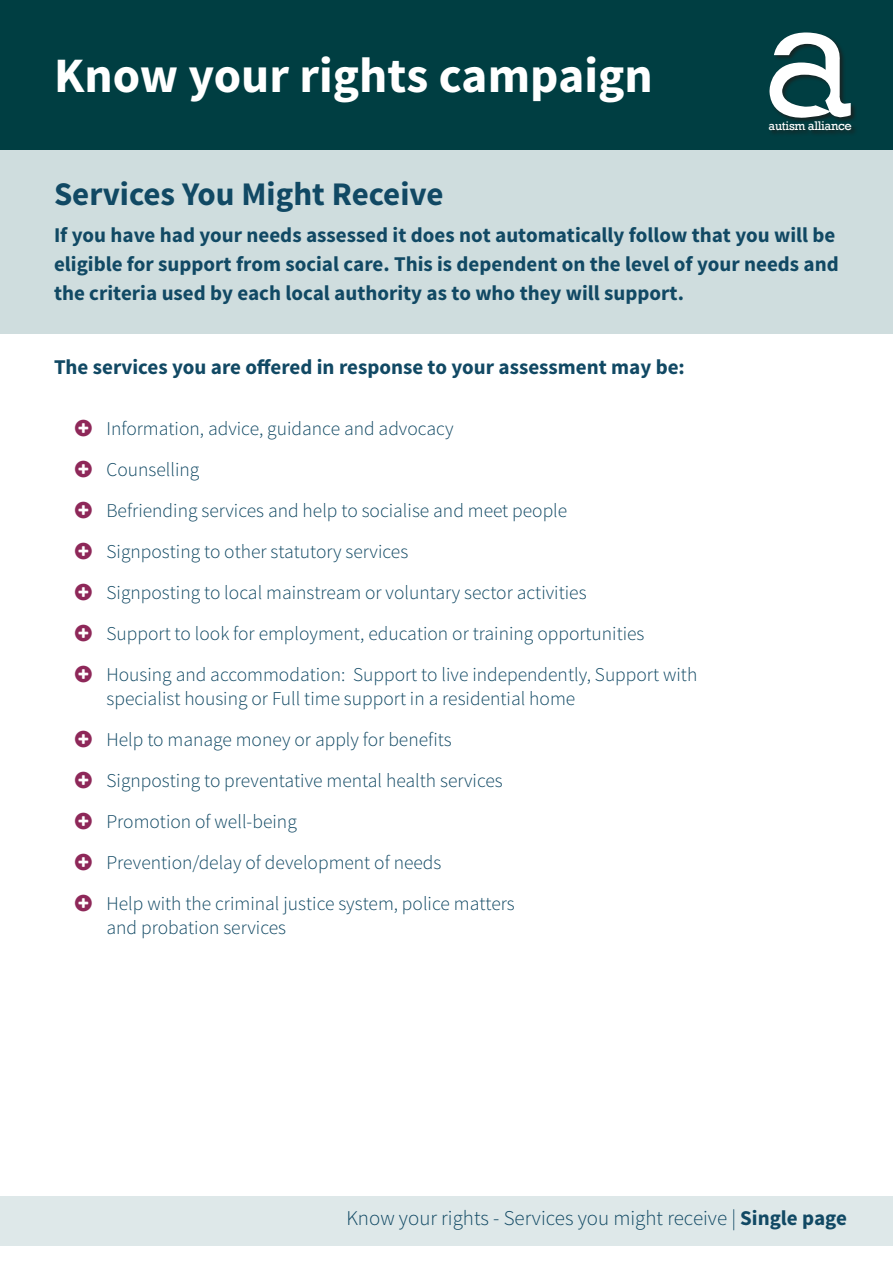
<style>
.page{position:relative;width:893px;height:1263px;background:#fff}
.page>*{position:absolute;margin:0;border:0;box-sizing:border-box;transform-origin:0 0}
.t1{font:700 49.5px "Source Sans Pro";color:#fff}
.new_subheading{font:700 33px "Source Sans Pro";color:#114964}
.Sub_sub_heading{font:700 21px/28.5px "Source Sans Pro";color:#114964}
.Sub_sub_heading-2{font:300 21px "Source Sans Pro";color:#114964}
.t2{font:300 19.5px/24px "Source Sans Pro";color:#114964}
.t3{font:12.9px "Rockwell";letter-spacing:-.025em;color:#fff}
.s1{font-size:12.6px}
.s2{font-weight:700}
</style>
<div class="page">
<div style="left:0;top:0;width:893px;height:156px;background:#003e42"></div>
<div style="left:768px;top:32px;width:90px;height:105px;background:#023b3e"></div>
<svg style="left:769px;top:32px;width:82px;height:88px"></svg>
<div style="left:0;top:150px;width:893px;height:184px;background:#cfddde"></div>
<div style="left:0;top:1196px;width:893px;height:50px;background:#dee8e9"></div>
<p class="t1" style="left:54px;top:44px;width:600px">Know your rights campaign</p>
<p class="t3" style="left:768px;top:118px;width:85px"><span class="s1">autism</span> alliance</p>
<p class="new_subheading" style="left:54px;top:173px;width:391px">Services You Might Receive</p>
<p class="Sub_sub_heading" style="left:54px;top:222px;width:786px">If you have had your needs assessed it does not automatically follow that you will be eligible for support from social care. This is dependent on the level of your needs and the criteria used by each local authority as to who they will support.</p>
<p class="Sub_sub_heading" style="left:54px;top:353px;width:632px">The services you are offered in response to your assessment may be:</p>
<p class="t2" style="left:106px;top:416px;width:349px">Information, advice, guidance and advocacy</p>
<p class="t2" style="left:106px;top:457px;width:94px">Counselling</p>
<p class="t2" style="left:106px;top:498px;width:462px">Befriending services and help to socialise and meet people</p>
<p class="t2" style="left:106px;top:539px;width:303px">Signposting to other statutory services</p>
<p class="t2" style="left:106px;top:580px;width:482px">Signposting to local mainstream or voluntary sector activities</p>
<p class="t2" style="left:106px;top:621px;width:539px">Support to look for employment, education or training opportunities</p>
<p class="t2" style="left:106px;top:662px;width:592px">Housing and accommodation: Support to live independently, Support with specialist housing or Full time support in a residential home</p>
<p class="t2" style="left:106px;top:727px;width:347px">Help to manage money or apply for benefits</p>
<p class="t2" style="left:106px;top:768px;width:398px">Signposting to preventative mental health services</p>
<p class="t2" style="left:106px;top:809px;width:192px">Promotion of well-being</p>
<p class="t2" style="left:106px;top:850px;width:336px">Prevention/delay of development of needs</p>
<p class="t2" style="left:106px;top:891px;width:410px">Help with the criminal justice system, police matters and probation services</p>
<p class="Sub_sub_heading-2" style="left:346px;top:1205px;width:502px">Know your rights - Services you might receive | <span class="s2">Single page</span></p>
</div>
